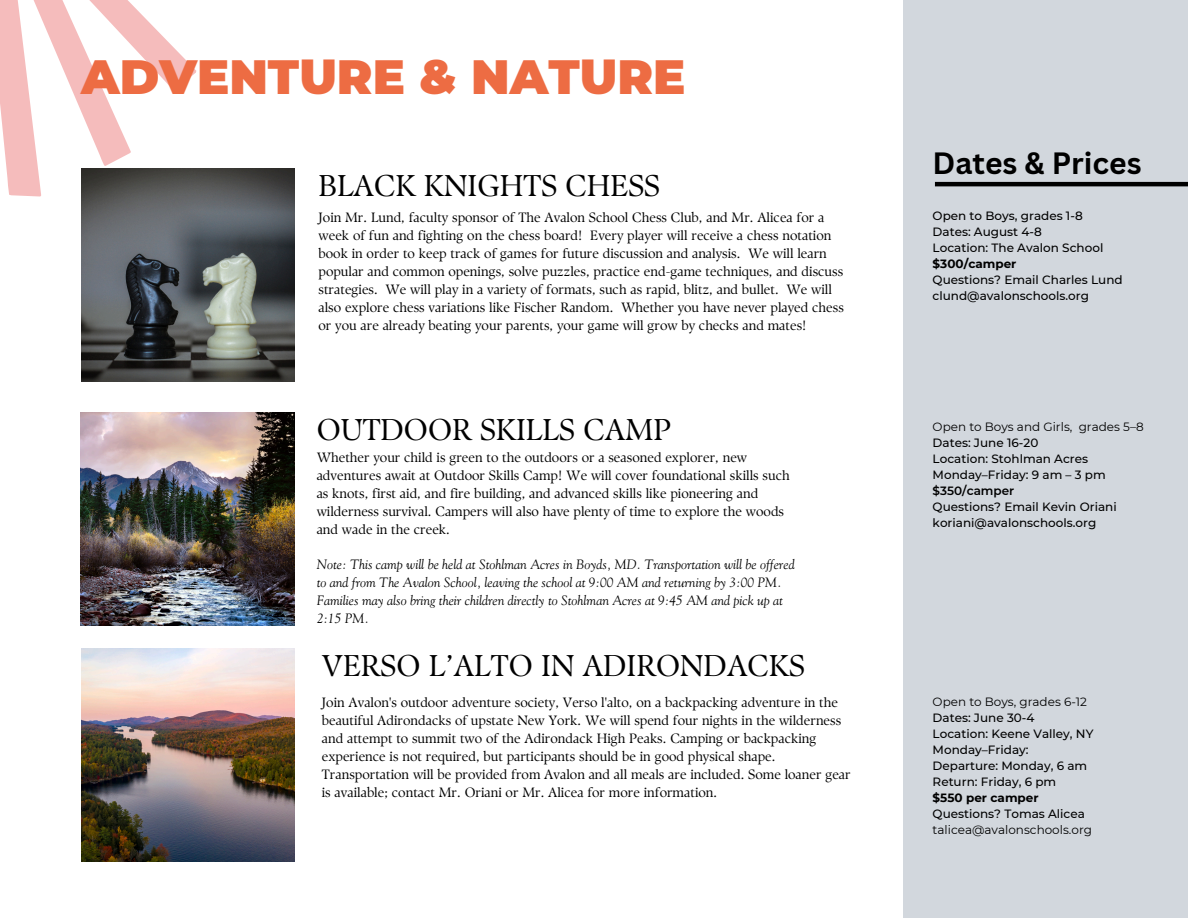
<style>
.page{position:relative;width:1188px;height:918px;background:#fff}
.page>*{position:absolute;margin:0;border:0;box-sizing:border-box;transform-origin:0 0}
.t1{font:900 48px "Montserrat";color:#ed6c43}
.t2{font:30px "TY Serif D";color:#000}
.t3{font:700 30px "Canva Sans";color:#000}
.t4{font:13.5px/18px "TY Serif D";color:#000}
.t5{font:italic 13.5px/18px "Goudy Std";color:#000}
.t6{font:500 12px/16px "Montserrat";color:#000}
.t7{font:12px "Montserrat";color:#000}
.t8{font:700 12px "Montserrat";color:#000}
.t9{font:600 12px "Montserrat";color:#000}
.s1{font-weight:700}
</style>
<div class="page">
<div style="left:904px;top:0;width:284px;height:918px;background:#d2d7dd"></div>
<img style="left:81px;top:169px;width:213px;height:213px">
<img style="left:81px;top:412px;width:213px;height:213px">
<img style="left:81px;top:648px;width:213px;height:213px">
<svg style="left:0;top:0;width:260px;height:240px"></svg>
<hr style="left:935px;top:182px;width:253px;height:4px;background:#000">
<h2 class="t1" style="left:81px;top:48px;width:606px">ADVENTURE &amp; NATURE</h2>
<h4 class="t2" style="left:319px;top:168px;width:343px">BLACK KNIGHTS CHESS</h4>
<p class="t4" style="left:319px;top:208px;width:527px">Join Mr. Lund, faculty sponsor of The Avalon School Chess Club, and Mr. Alicea for a week of fun and fighting on the chess board! Every player will receive a chess notation book in order to keep track of games for future discussion and analysis. We will learn popular and common openings, solve puzzles, practice end-game techniques, and discuss strategies. We will play in a variety of formats, such as rapid, blitz, and bullet. We will also explore chess variations like Fischer Random. Whether you have never played chess or you are already beating your parents, your game will grow by checks and mates!</p>
<p class="t2" style="left:317px;top:411px;width:356px">OUTDOOR SKILLS CAMP</p>
<h2 class="t4" style="left:317px;top:449px;width:474px">Whether your child is green to the outdoors or a seasoned explorer, new adventures await at Outdoor Skills Camp! We will cover foundational skills such as knots, first aid, and fire building, and advanced skills like pioneering and wilderness survival. Campers will also have plenty of time to explore the woods and wade in the creek.</h2>
<h4 class="t5" style="left:317px;top:557px;width:479px">Note: This camp will be held at Stohlman Acres in Boyds, MD. Transportation will be offered to and from The Avalon School, leaving the school at 9:00 AM and returning by 3:00 PM.<br>Families may also bring their children directly to Stohlman Acres at 9:45 AM and pick up at 2:15 PM.</h4>
<p class="t3" style="left:933px;top:142px;width:211px">Dates &amp; Prices</p>
<h4 class="t6" style="left:933px;top:208px;width:192px">Open to Boys, grades 1-8<br>Dates: August 4-8<br>Location: The Avalon School <span class="s1">$300/camper<br></span>Questions? Email Charles Lund clund@avalonschools.org</h4>
<h2 class="t7" style="left:933px;top:420px;width:213px">Open to Boys and Girls, grades 5–8</h2>
<h4 class="t6" style="left:933px;top:435px;width:107px">Dates: June 16-20</h4>
<h3 class="t6" style="left:933px;top:451px;width:157px">Location: Stohlman Acres</h3>
<p class="t6" style="left:933px;top:467px;width:175px">Monday–Friday: 9 am – 3 pm</p>
<h5 class="t9" style="left:933px;top:484px;width:83px">$350/camper</h5>
<p class="t6" style="left:933px;top:499px;width:186px">Questions? Email Kevin Oriani</p>
<p class="t6" style="left:933px;top:515px;width:165px">koriani@avalonschools.org</p>
<p class="t2" style="left:322px;top:647px;width:485px">VERSO L’ALTO IN ADIRONDACKS</p>
<p class="t4" style="left:322px;top:693px;width:530px">Join Avalon's outdoor adventure society, Verso l'alto, on a backpacking adventure in the beautiful Adirondacks of upstate New York. We will spend four nights in the wilderness and attempt to summit two of the Adirondack High Peaks. Camping or backpacking experience is not required, but participants should be in good physical shape.<br>Transportation will be provided from Avalon and all meals are included. Some loaner gear is available; contact Mr. Oriani or Mr. Alicea for more information.</p>
<p class="t7" style="left:933px;top:694px;width:156px">Open to Boys, grades 6-12</p>
<p class="t6" style="left:933px;top:710px;width:103px">Dates: June 30-4</p>
<p class="t6" style="left:933px;top:726px;width:162px">Location: Keene Valley, NY</p>
<p class="t6" style="left:933px;top:742px;width:98px">Monday–Friday:</p>
<p class="t6" style="left:933px;top:758px;width:156px">Departure: Monday, 6 am</p>
<p class="t6" style="left:933px;top:774px;width:125px">Return: Friday, 6 pm</p>
<p class="t8" style="left:933px;top:790px;width:108px">$550 per camper</p>
<p class="t6" style="left:933px;top:806px;width:154px">Questions? Tomas Alicea</p>
<p class="t7" style="left:933px;top:822px;width:161px">talicea@avalonschools.org</p>
</div>
